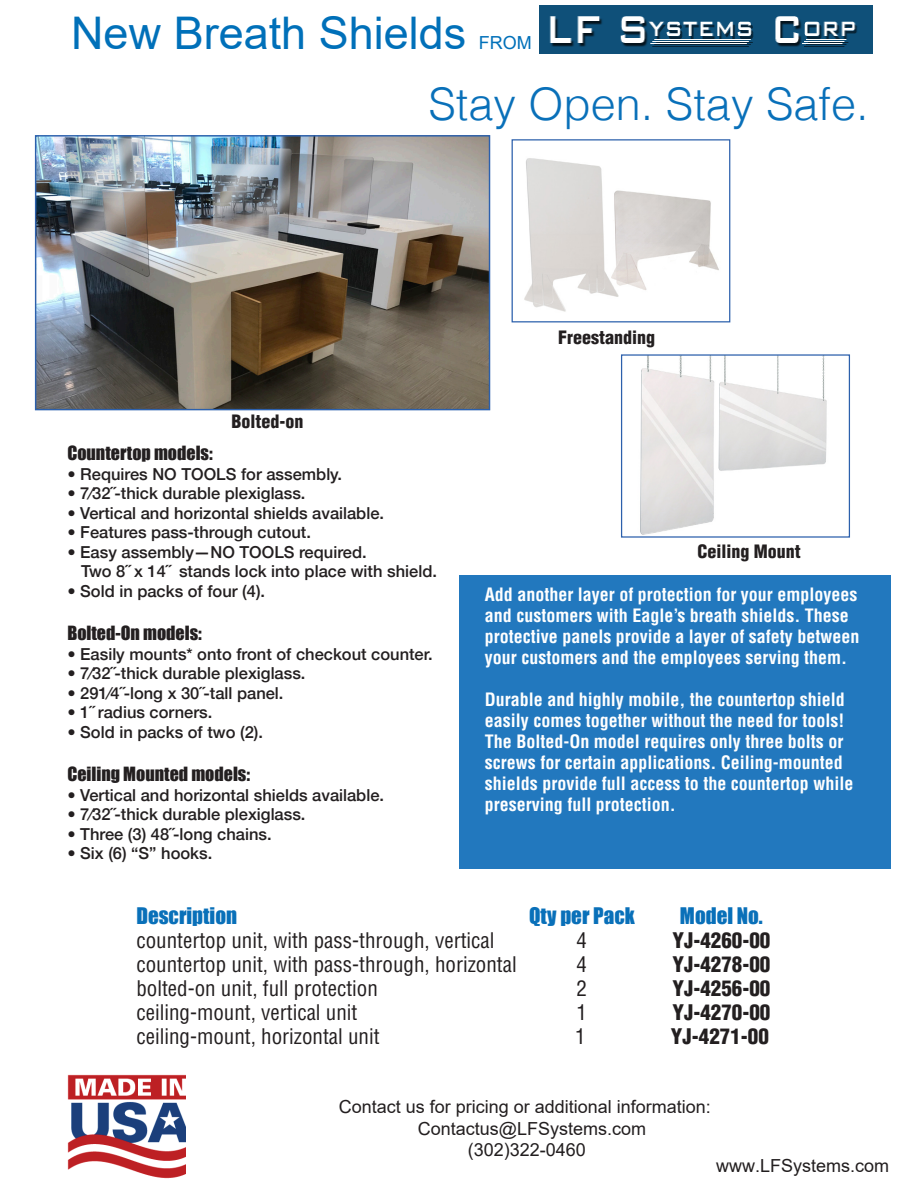
<style>
.page{position:relative;width:918px;height:1188px;background:#fff}
.page>*{position:absolute;margin:0;border:0;box-sizing:border-box;transform-origin:0 0}
.subheader{font:300 45px "Helvetica";color:#0970b9}
.t1{font:45px "Arial";color:#0070b9}
.t2{font:condensed 21px "Helvetica";color:#231f20}
.t3{font:900 condensed 21px "Helvetica";color:#231f20}
.t4{font:21px "Impact";color:#0970b9}
.t5{font:700 condensed 18px/21px "Helvetica";color:#fff}
.t6{font:18px "Arial";color:#221e1f}
.t7{font:18px "Impact";color:#231f20}
.t8{font:900 condensed 18px "Helvetica";color:#231f20}
.t9{font:18px "Arial";color:#0070b9}
.t10{font:500 16.5px/19.5px "Helvetica Neue";color:#231f20}
</style>
<div class="page">
<img style="left:37px;top:137px;width:451px;height:271px">
<div style="left:35px;top:135px;width:455px;height:275px;border:1px solid #2c60ac"></div>
<img style="left:524px;top:158px;width:195px;height:154px">
<div style="left:512px;top:139px;width:218px;height:183px;border:1px solid #2c60ac"></div>
<img style="left:640px;top:356px;width:187px;height:179px">
<div style="left:621px;top:354px;width:229px;height:184px;border:1px solid #2c60ac"></div>
<div style="left:459px;top:575px;width:432px;height:293px;background:#2278be"></div>
<img style="left:152px;top:135px;width:188px;height:163px">
<svg style="left:539px;top:13px;width:12px;height:41px"></svg>
<img style="left:67px;top:1074px;width:118px;height:105px">
<img style="left:540px;top:5px;width:333px;height:48px">
<h1 class="t1" style="left:71px;top:2px;width:397px">New Breath Shields</h1>
<p class="t9" style="left:479px;top:30px;width:54px">FROM</p>
<p class="subheader" style="left:428px;top:66px;width:442px">Stay Open. Stay Safe.</p>
<p class="t8" style="left:231px;top:410px;width:73px">Bolted-on</p>
<p class="t7" style="left:67px;top:439px;width:147px">Countertop models:</p>
<p class="t10" style="left:67px;top:463px;width:276px">• Requires NO TOOLS for assembly.</p>
<p class="t10" style="left:67px;top:482px;width:240px">• 7⁄32˝-thick durable plexiglass.</p>
<p class="t10" style="left:67px;top:502px;width:318px">• Vertical and horizontal shields available.</p>
<p class="t10" style="left:67px;top:521px;width:245px">• Features pass-through cutout.</p>
<p class="t10" style="left:81px;top:541px;width:357px;text-indent:-14px">• Easy assembly—NO TOOLS required.<br>Two 8˝ x 14˝ stands lock into place with shield.</p>
<p class="t10" style="left:67px;top:580px;width:199px">• Sold in packs of four (4).</p>
<p class="t7" style="left:67px;top:619px;width:136px">Bolted-On models:</p>
<p class="t10" style="left:67px;top:643px;width:367px">• Easily mounts* onto front of checkout counter.</p>
<p class="t10" style="left:67px;top:662px;width:240px">• 7⁄32˝-thick durable plexiglass.</p>
<p class="t10" style="left:67px;top:682px;width:218px">• 291⁄4˝-long x 30˝-tall panel.</p>
<p class="t10" style="left:67px;top:701px;width:146px">• 1˝ radius corners.</p>
<p class="t10" style="left:67px;top:721px;width:197px">• Sold in packs of two (2).</p>
<p class="t7" style="left:67px;top:760px;width:184px">Ceiling Mounted models:</p>
<p class="t10" style="left:67px;top:784px;width:318px">• Vertical and horizontal shields available.</p>
<p class="t10" style="left:67px;top:803px;width:240px">• 7⁄32˝-thick durable plexiglass.</p>
<p class="t10" style="left:67px;top:823px;width:206px">• Three (3) 48˝-long chains.</p>
<p class="t10" style="left:67px;top:842px;width:146px">• Six (6) “S” hooks.</p>
<p class="t8" style="left:558px;top:326px;width:98px">Freestanding</p>
<p class="t8" style="left:697px;top:540px;width:105px">Ceiling Mount</p>
<p class="t5" style="left:485px;top:584px;width:376px">Add another layer of protection for your employees and customers with Eagle’s breath shields. These protective panels provide a layer of safety between your customers and the employees serving them.</p>
<p class="t5" style="left:485px;top:689px;width:370px">Durable and highly mobile, the countertop shield easily comes together without the need for tools!<br>The Bolted-On model requires only three bolts or screws for certain applications. Ceiling-mounted shields provide full access to the countertop while preserving full protection.</p>
<p class="t4" style="left:136px;top:900px;width:102px">Description</p>
<p class="t4" style="left:529px;top:900px;width:107px">Qty per Pack</p>
<p class="t4" style="left:680px;top:900px;width:84px">Model No.</p>
<p class="t2" style="left:136px;top:928px;width:360px">countertop unit, with pass-through, vertical</p>
<p class="t2" style="left:577px;top:928px;width:12px">4</p>
<p class="t3" style="left:672px;top:928px;width:99px">YJ-4260-00</p>
<p class="t2" style="left:136px;top:952px;width:382px">countertop unit, with pass-through, horizontal</p>
<p class="t2" style="left:577px;top:952px;width:12px">4</p>
<p class="t3" style="left:672px;top:952px;width:99px">YJ-4278-00</p>
<p class="t2" style="left:136px;top:976px;width:243px">bolted-on unit, full protection</p>
<p class="t2" style="left:577px;top:976px;width:12px">2</p>
<p class="t3" style="left:672px;top:976px;width:99px">YJ-4256-00</p>
<p class="t2" style="left:136px;top:1000px;width:223px">ceiling-mount, vertical unit</p>
<p class="t2" style="left:577px;top:1000px;width:12px">1</p>
<p class="t3" style="left:672px;top:1000px;width:99px">YJ-4270-00</p>
<p class="t2" style="left:136px;top:1024px;width:245px">ceiling-mount, horizontal unit</p>
<p class="t2" style="left:575px;top:1024px;width:12px">1</p>
<p class="t3" style="left:671px;top:1024px;width:99px">YJ-4271-00</p>
<p class="t6" style="left:339px;top:1094px;width:374px">Contact us for pricing or additional information:</p>
<p class="t6" style="left:418px;top:1116px;width:230px">Contactus@LFSystems.com</p>
<p class="t6" style="left:468px;top:1138px;width:120px">(302)322-0460</p>
<p class="t6" style="left:716px;top:1153px;width:175px">www.LFSystems.com</p>
</div>
